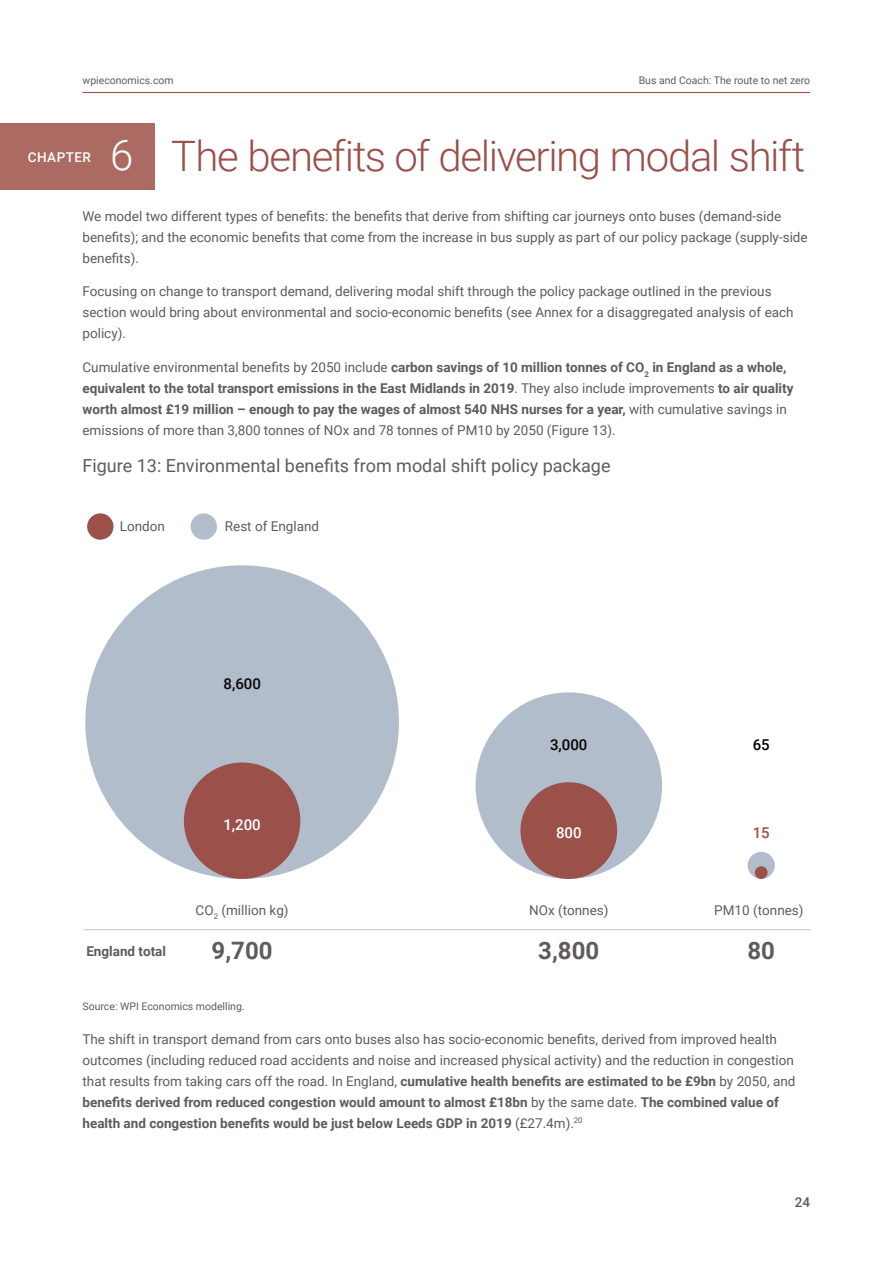
<style>
.page{position:relative;width:893px;height:1263px;background:#fff}
.page>*{position:absolute;margin:0;border:0;box-sizing:border-box;transform-origin:0 0}
.H3{font:300 42px "Roboto";letter-spacing:-.03em;color:#9b504a}
.H3-2{font:300 42px "Roboto";color:#fff}
.t1{font:700 24px "Roboto";color:#5f5b5b}
._9_Body_Text_Left{font:18px "Roboto";color:#5f5b5b}
.t2{font:500 15px "Roboto";color:#050504}
.t3{font:500 15px "Roboto";color:#fff}
.t4{font:500 15px "Roboto";color:#9b504a}
._9_Body_Text_Left-2{font:13.5px/21px "Roboto";color:#5f5b5b}
._9_Body_Text_Left-3{font:700 13.5px/21px "Roboto";color:#5f5b5b}
.H3-3{font:500 13.5px "Roboto";letter-spacing:.035em;color:#fff}
.t5{font:500 13.5px "Roboto";color:#5f5b5b}
._9_Body_Text_Left-4{font:10.5px "Roboto";color:#5f5b5b}
.s1{font-weight:400}
.s2{font-weight:700}
</style>
<div class="page">
<hr style="left:83px;top:92px;width:727px;height:1px;background:#9b504a">
<div style="left:0;top:123px;width:154px;height:67px;background:#ab6b63"></div>
<div style="left:476px;top:692px;width:186px;height:187px;background:#b2bdcc;border-radius:93px"></div>
<div style="left:520px;top:782px;width:97px;height:97px;background:#9b504a;border-radius:48px"></div>
<div style="left:748px;top:852px;width:27px;height:27px;background:#b2bdcc;border-radius:14px"></div>
<div style="left:755px;top:866px;width:13px;height:13px;background:#9b504a;border-radius:6px"></div>
<div style="left:85px;top:565px;width:314px;height:314px;background:#b2bdcc;border-radius:157px"></div>
<div style="left:184px;top:762px;width:116px;height:117px;background:#9b504a;border-radius:58px"></div>
<div style="left:191px;top:513px;width:26px;height:27px;background:#b2bdcc;border-radius:50%"></div>
<div style="left:87px;top:513px;width:26px;height:27px;background:#9b504a;border-radius:50%"></div>
<hr style="left:83px;top:929px;width:727px;height:1px;background:#cfd1d0">
<p class="_9_Body_Text_Left-4" style="left:82px;top:72px;width:93px">wpieconomics.com</p>
<p class="_9_Body_Text_Left-4" style="left:639px;top:72px;width:173px">Bus and Coach: The route to net zero</p>
<p class="H3-3" style="left:28px;top:147px;width:65px">CHAPTER</p>
<p class="H3-2" style="left:110px;top:126px;width:25px">6</p>
<p class="H3" style="left:171px;top:126px;width:635px">The benefits of delivering modal shift</p>
<p class="_9_Body_Text_Left-2" style="left:82px;top:205px;width:727px">We model two different types of benefits: the benefits that derive from shifting car journeys onto buses (demand-side benefits); and the economic benefits that come from the increase in bus supply as part of our policy package (supply-side benefits).</p>
<p class="_9_Body_Text_Left-2" style="left:82px;top:281px;width:713px">Focusing on change to transport demand, delivering modal shift through the policy package outlined in the previous section would bring about environmental and socio-economic benefits (see Annex for a disaggregated analysis of each policy).</p>
<p class="_9_Body_Text_Left-3" style="left:82px;top:356px;width:712px"><span class="s1">Cumulative environmental benefits by 2050 include</span> carbon savings of 10 million tonnes of CO<sub>2</sub> in England as a whole, equivalent to the total transport emissions in the East Midlands in 2019<span class="s1">. They also include improvements</span> to air quality worth almost £19 million – enough to pay the wages of almost 540 NHS nurses for a year, <span class="s1">with cumulative savings in emissions of more than 3,800 tonnes of NOx and 78 tonnes of PM10 by 2050 (Figure 13).</span></p>
<p class="_9_Body_Text_Left" style="left:82px;top:453px;width:530px">Figure 13: Environmental benefits from modal shift policy package</p>
<p class="_9_Body_Text_Left-2" style="left:120px;top:515px;width:47px">London</p>
<p class="_9_Body_Text_Left-2" style="left:225px;top:515px;width:96px">Rest of England</p>
<p class="t2" style="left:224px;top:673px;width:39px">8,600</p>
<p class="t3" style="left:223px;top:814px;width:39px">1,200</p>
<p class="t2" style="left:550px;top:734px;width:39px">3,000</p>
<p class="t3" style="left:556px;top:822px;width:27px">800</p>
<p class="t2" style="left:753px;top:734px;width:19px">65</p>
<p class="t4" style="left:753px;top:822px;width:19px">15</p>
<p class="_9_Body_Text_Left-2" style="left:196px;top:899px;width:95px">CO<sub>2</sub> (million kg)</p>
<p class="_9_Body_Text_Left-2" style="left:529px;top:899px;width:81px">NOx (tonnes)</p>
<p class="_9_Body_Text_Left-2" style="left:714px;top:899px;width:91px">PM10 (tonnes)</p>
<p class="_9_Body_Text_Left-3" style="left:86px;top:940px;width:81px">England total</p>
<p class="t1" style="left:212px;top:934px;width:62px">9,700</p>
<p class="t1" style="left:538px;top:934px;width:62px">3,800</p>
<p class="t1" style="left:747px;top:934px;width:29px">80</p>
<p class="_9_Body_Text_Left-4" style="left:82px;top:999px;width:164px">Source: WPI Economics modelling.</p>
<p class="_9_Body_Text_Left-2" style="left:82px;top:1028px;width:714px">The shift in transport demand from cars onto buses also has socio-economic benefits, derived from improved health outcomes (including reduced road accidents and noise and increased physical activity) and the reduction in congestion that results from taking cars off the road. In England, <span class="s2">cumulative health benefits are estimated to be £9bn</span> by 2050, and <span class="s2">benefits derived from reduced congestion would amount to almost £18bn</span> by the same date. <span class="s2">The combined value of health and congestion benefits would be just below Leeds GDP in 2019</span> (£27.4m).<sup>20</sup></p>
<p class="t5" style="left:795px;top:1192px;width:17px">24</p>
</div>
